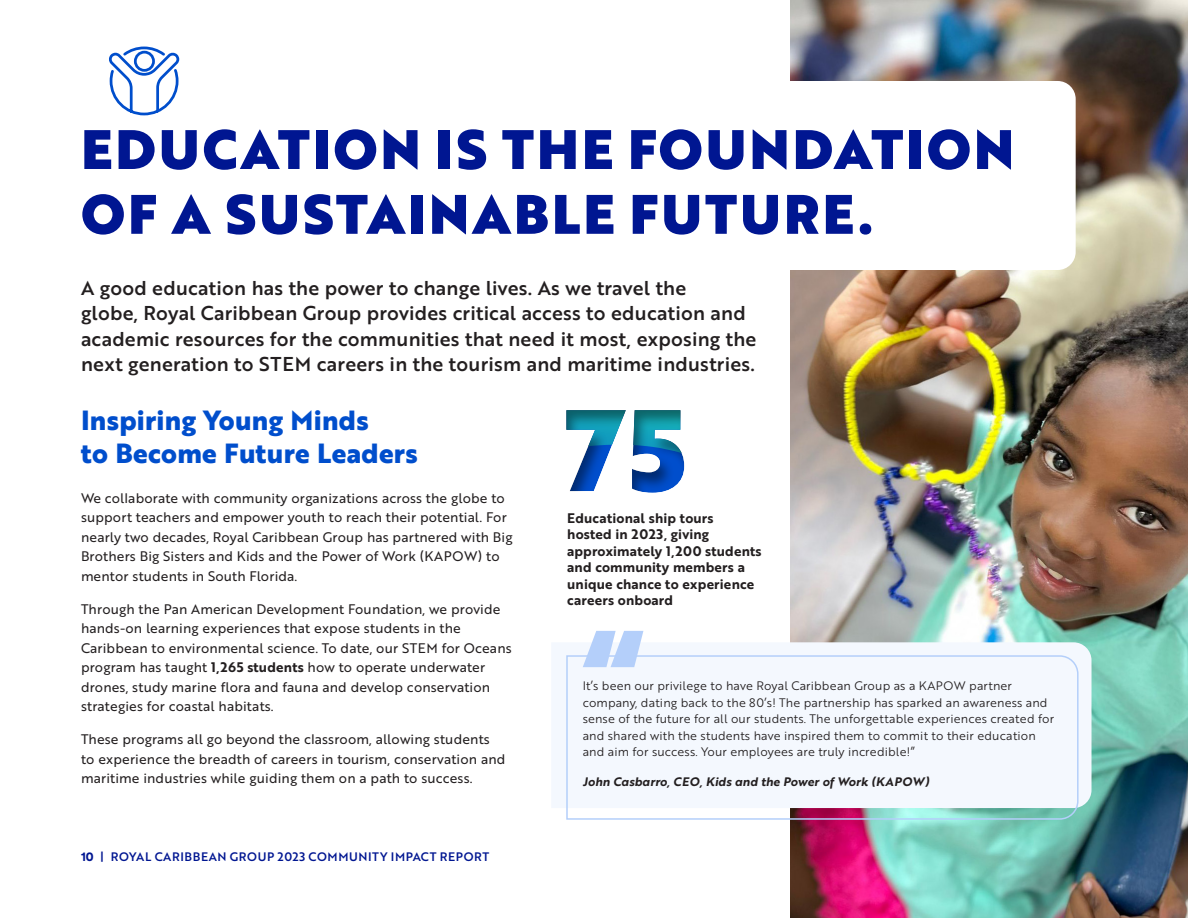
<style>
.page{position:relative;width:1188px;height:918px;background:#fff}
.page>*{position:absolute;margin:0;border:0;box-sizing:border-box;transform-origin:0 0}
.t1{font:54px/64.8px "Brother 1816 Black";letter-spacing:.05em;color:#001691}
.t2{font:700 27px/33px "Brother 1816 Extra";letter-spacing:.01em;color:#004ecc}
.Body_big{font:19.5px/25.5px "Brother 1816 Medium";letter-spacing:.01em;color:#231f20}
.Body_1{font:13.5px/19.5px "Brother 1816 Regular";letter-spacing:.01em;color:#231f20}
.Impact_stat_description_left{font:13.5px/16.5px "Brother 1816 Bold";letter-spacing:.01em;color:#231f20}
.Pull_quote{font:12px/16.5px "Brother 1816 Book";letter-spacing:.01em;color:#231f20}
.t3{font:12px "Brother 1816 Medium";letter-spacing:.05em;color:#001691}
.Pull_quote-2{font:12px "Brother 1816 Bold Italic";letter-spacing:.01em;color:#231f20}
.s1{font-family:"Brother 1816 Bold"}
.s2{font-family:"Armin Soft";font-weight:800}
</style>
<div class="page">
<img style="left:791px;top:0;width:397px;height:918px">
<svg style="left:791px;top:81px;width:285px;height:189px"></svg>
<svg style="left:109px;top:46px;width:71px;height:70px"></svg>
<div style="left:564px;top:409px;width:122px;height:85px;background:#231f20;opacity:.5"></div>
<div style="left:552px;top:642px;width:540px;height:166px;background:#f4f8fe"></div>
<svg style="left:583px;top:631px;width:60px;height:24px"></svg>
<svg style="left:566px;top:655px;width:513px;height:165px"></svg>
<h1 class="t1" style="left:81px;top:116px;width:935px">EDUCATION IS THE FOUNDATION<br>OF A SUSTAINABLE FUTURE.</h1>
<p class="Body_big" style="left:81px;top:274px;width:677px">A good education has the power to change lives. As we travel the<br>globe, Royal Caribbean Group provides critical access to education and academic resources for the communities that need it most, exposing the next generation to STEM careers in the tourism and maritime industries.</p>
<h3 class="t2" style="left:81px;top:403px;width:338px">Inspiring Young Minds<br>to Become Future Leaders</h3>
<p class="Body_1" style="left:81px;top:488px;width:433px">We collaborate with community organizations across the globe to support teachers and empower youth to reach their potential. For nearly two decades, Royal Caribbean Group has partnered with Big Brothers Big Sisters and Kids and the Power of Work (KAPOW) to mentor students in South Florida.</p>
<p class="Body_1" style="left:81px;top:599px;width:432px">Through the Pan American Development Foundation, we provide hands-on learning experiences that expose students in the Caribbean to environmental science. To date, our STEM for Oceans program has taught <span class="s1">1,265 students</span> how to operate underwater drones, study marine flora and fauna and develop conservation strategies for coastal habitats.</p>
<p class="Body_1" style="left:81px;top:729px;width:426px">These programs all go beyond the classroom, allowing students to experience the breadth of careers in tourism, conservation and maritime industries while guiding them on a path to success.</p>
<p class="t3" style="left:81px;top:847px;width:410px"><span class="s2">10</span> | ROYAL CARIBBEAN GROUP 2023 COMMUNITY IMPACT REPORT</p>
<p class="Impact_stat_description_left" style="left:567px;top:509px;width:196px">Educational ship tours<br>hosted in 2023, giving approximately 1,200 students and community members a unique chance to experience careers onboard</p>
<p class="Pull_quote" style="left:583px;top:677px;width:473px">It’s been our privilege to have Royal Caribbean Group as a KAPOW partner company, dating back to the 80’s! The partnership has sparked an awareness and sense of the future for all our students. The unforgettable experiences created for and shared with the students have inspired them to commit to their education and aim for success. Your employees are truly incredible!”</p>
<p class="Pull_quote-2" style="left:583px;top:773px;width:348px">John Casbarro, CEO, Kids and the Power of Work (KAPOW)</p>
</div>
